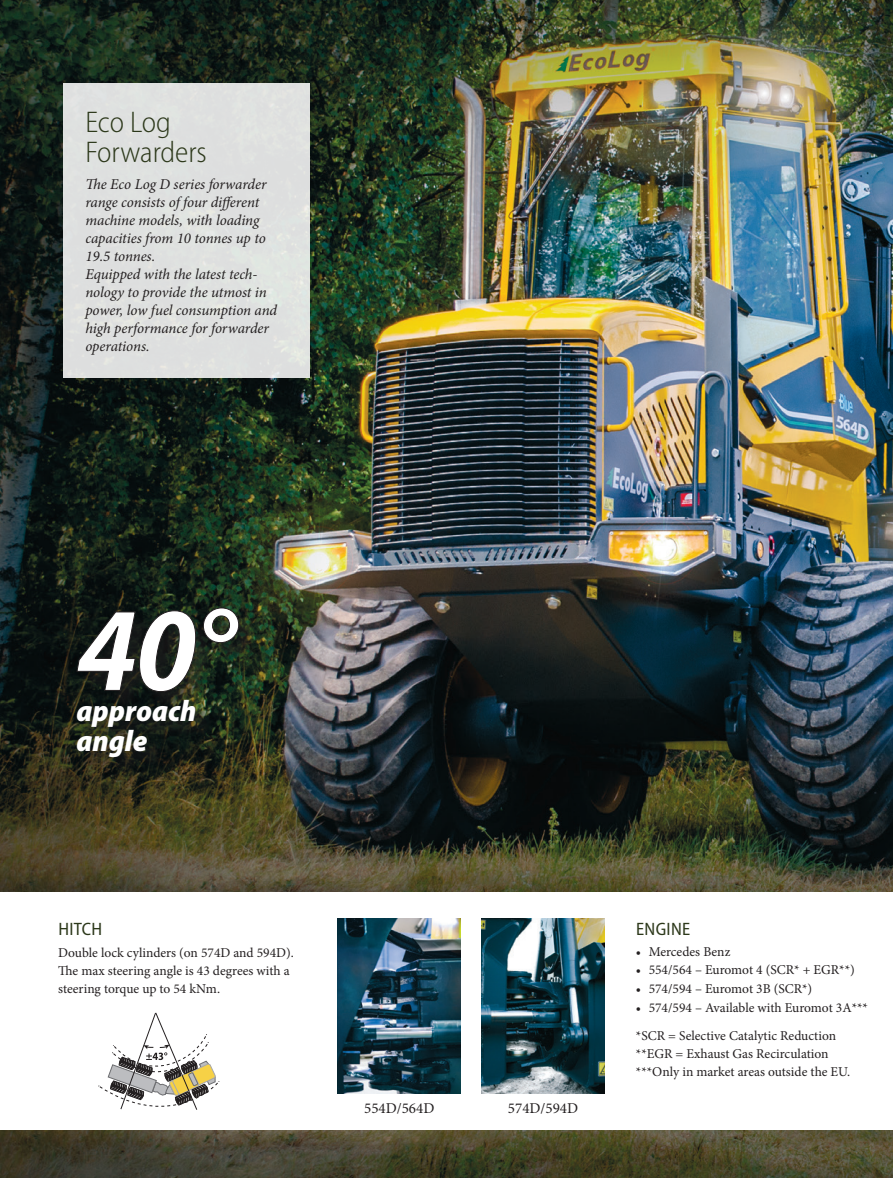
<style>
.page{position:relative;width:893px;height:1178px;background:#fff}
.page>*{position:absolute;margin:0;border:0;box-sizing:border-box;transform-origin:0 0}
.t1{font:300 semi-condensed 30px/30px "Myriad Pro";color:#2c381a}
.t2{font:italic 900 semi-condensed 30px/30px "Myriad Pro";color:#fff}
.t3{font:semi-condensed 18px "Myriad Pro";letter-spacing:.02em;color:#2c381a}
.t4{font:italic 15px/18px "Minion Pro";letter-spacing:-.01em;color:#231f20}
.t5{font:15px "Minion Pro";color:#231f20}
.t6{font:13.5px/18px "Minion Pro";color:#231f20}
</style>
<div class="page">
<img style="left:0;top:0;width:893px;height:891px">
<img style="left:0;top:1131px;width:893px;height:47px">
<svg style="left:98px;top:1012px;width:122px;height:98px"></svg>
<img style="left:338px;top:919px;width:123px;height:174px">
<img style="left:481px;top:919px;width:124px;height:174px">
<div style="left:63px;top:84px;width:246px;height:294px;background:#dee0df"></div>
<div style="left:79px;top:610px;width:179px;height:100px;background:#231f20;opacity:.5"></div>
<svg style="left:76px;top:610px;width:120px;height:82px"></svg>
<svg style="left:203px;top:607px;width:36px;height:36px"></svg>
<div style="left:80px;top:702px;width:133px;height:74px;background:#231f20;opacity:.5"></div>
<h1 class="t1" style="left:85px;top:106px;width:123px">Eco Log<br>Forwarders</h1>
<p class="t4" style="left:85px;top:175px;width:193px">The Eco Log D series forwarder range consists of four different machine models, with loading capacities from 10 tonnes up to<br>19.5 tonnes.<br>Equipped with the latest tech&shy;nology to provide the utmost in power, low fuel consumption and high performance for forwarder operations.</p>
<h1 class="t2" style="left:77px;top:695px;width:121px">approach angle</h1>
<h2 class="t3" style="left:58px;top:918px;width:45px">HITCH</h2>
<p class="t6" style="left:58px;top:944px;width:237px">Double lock cylinders (on 574D and 594D).<br>The max steering angle is 43 degrees with a steering torque up to 54 kNm.</p>
<p class="t5" style="left:364px;top:1098px;width:72px">554D/564D</p>
<p class="t5" style="left:508px;top:1098px;width:72px">574D/594D</p>
<h2 class="t3" style="left:636px;top:918px;width:56px">ENGINE</h2>
<p class="t6" style="left:636px;top:942px;width:96px">• Mercedes Benz</p>
<p class="t6" style="left:636px;top:961px;width:220px">• 554/564 – Euromot 4 (SCR* + EGR**)</p>
<p class="t6" style="left:636px;top:980px;width:178px">• 574/594 – Euromot 3B (SCR*)</p>
<p class="t6" style="left:636px;top:993px;width:234px;line-height:28.5px">• 574/594 – Available with Euromot 3A*** *SCR = Selective Catalytic Reduction</p>
<p class="t6" style="left:636px;top:1045px;width:216px">**EGR = Exhaust Gas Recirculation ***Only in market areas outside the EU.</p>
</div>
